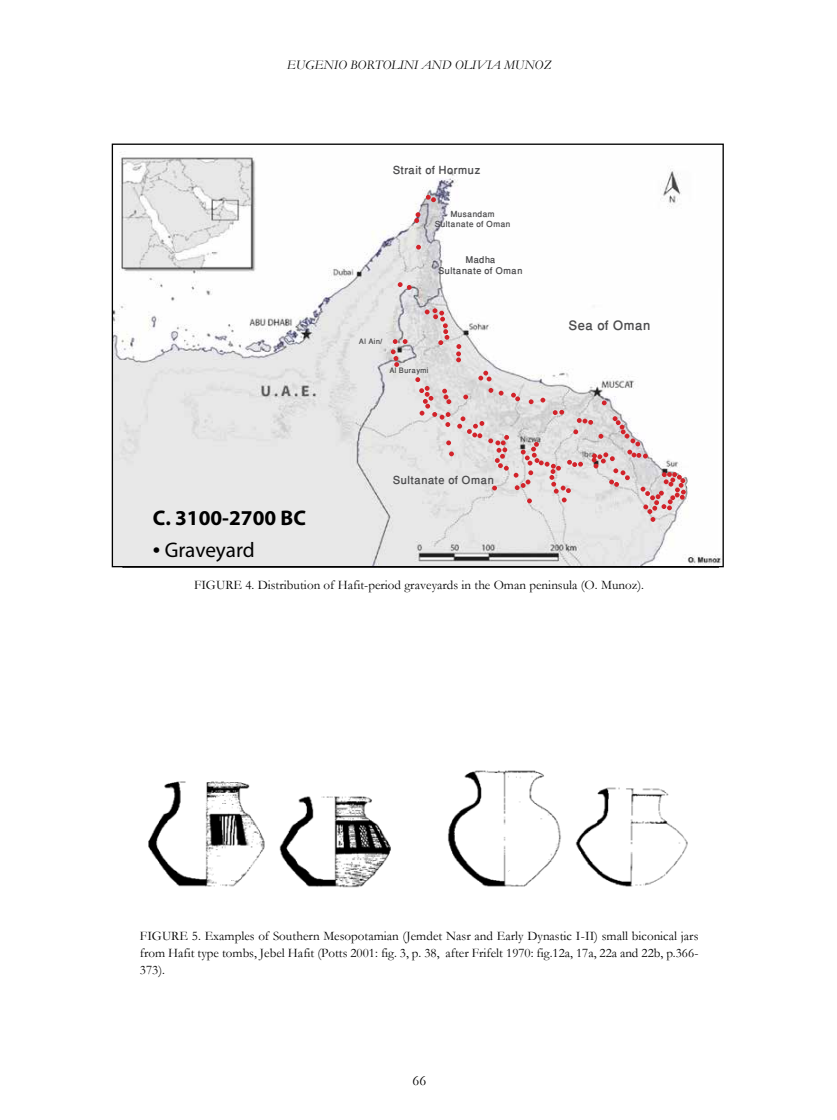
<style>
.page{position:relative;width:837px;height:1120px;background:#fff}
.page>*{position:absolute;margin:0;border:0;box-sizing:border-box;transform-origin:0 0}
.t1{font:700 21.25px "Myriad Pro";color:#000}
.t2{font:21.25px "Myriad Pro";letter-spacing:-.005em;color:#000}
.t3{font:500 18.5px "Win Soft Pro";color:#4d4d4f}
.t4{font:500 15.88px "Win Soft Pro";color:#4d4d4f}
.t5{font:14.5px "Garamond";color:#000}
.t6{font:500 13.25px/10.6px "Win Soft Pro";color:#4d4d4f;text-align:center}
.t7{font:13.12px/17px "Garamond";color:#000;text-align:justify}
.t8{font:italic 13.12px "Garamond";color:#000}
.t9{font:500 11.88px/10.6px "Win Soft Pro";color:#4d4d4f;text-align:center}
.t10{font:500 10.62px "Win Soft Pro";color:#4d4d4f}
.s1{font-size:26.5px}
</style>
<div class="page">
<img style="left:148px;top:770px;width:540px;height:118px">
<img style="left:114px;top:152px;width:607px;height:413px">
<svg style="left:414px;top:195px;width:26px;height:36px"></svg>
<svg style="left:416px;top:245px;width:9px;height:12px"></svg>
<svg style="left:397px;top:282px;width:19px;height:13px"></svg>
<svg style="left:390px;top:308px;width:295px;height:214px"></svg>
<p class="t8" style="left:287px;top:56px;width:266px">EUGENIO BORTOLINI AND OLIVIA MUNOZ</p>
<p class="t4" style="left:393px;top:158px;width:89px">Strait of Hormuz</p>
<p class="t9" style="left:434px;top:209px;width:77px">Musandam<br>Sultanate of Oman</p>
<h1 class="t1" style="left:153px;top:504px;width:155px">C. 3100-2700 BC</h1>
<h1 class="t2" style="left:153px;top:536px;width:103px"><span class="s1">•</span> Graveyard</h1>
<p class="t6" style="left:438px;top:255px;width:86px">Madha<br>Sultanate of Oman</p>
<p class="t10" style="left:359px;top:333px;width:25px">Al Ain/</p>
<p class="t10" style="left:389px;top:363px;width:41px">Al Buraymi</p>
<p class="t4" style="left:393px;top:469px;width:103px">Sultanate of Oman</p>
<h2 class="t3" style="left:568px;top:312px;width:84px">Sea of Oman</h2>
<p class="t7" style="left:194px;top:576px;width:451px">FIGURE 4. Distribution of Hafit-period graveyards in the Oman peninsula (O. Munoz).</p>
<p class="t7" style="left:140px;top:926px;width:559px">FIGURE 5. Examples of Southern Mesopotamian (Jemdet Nasr and Early Dynastic I-II) small biconical jars from Hafit type tombs, Jebel Hafit (Potts 2001: fig. 3, p. 38, after Frifelt 1970: fig.12a, 17a, 22a and 22b, p.366- 373).</p>
<p class="t5" style="left:412px;top:1070px;width:15px">66</p>
</div>
